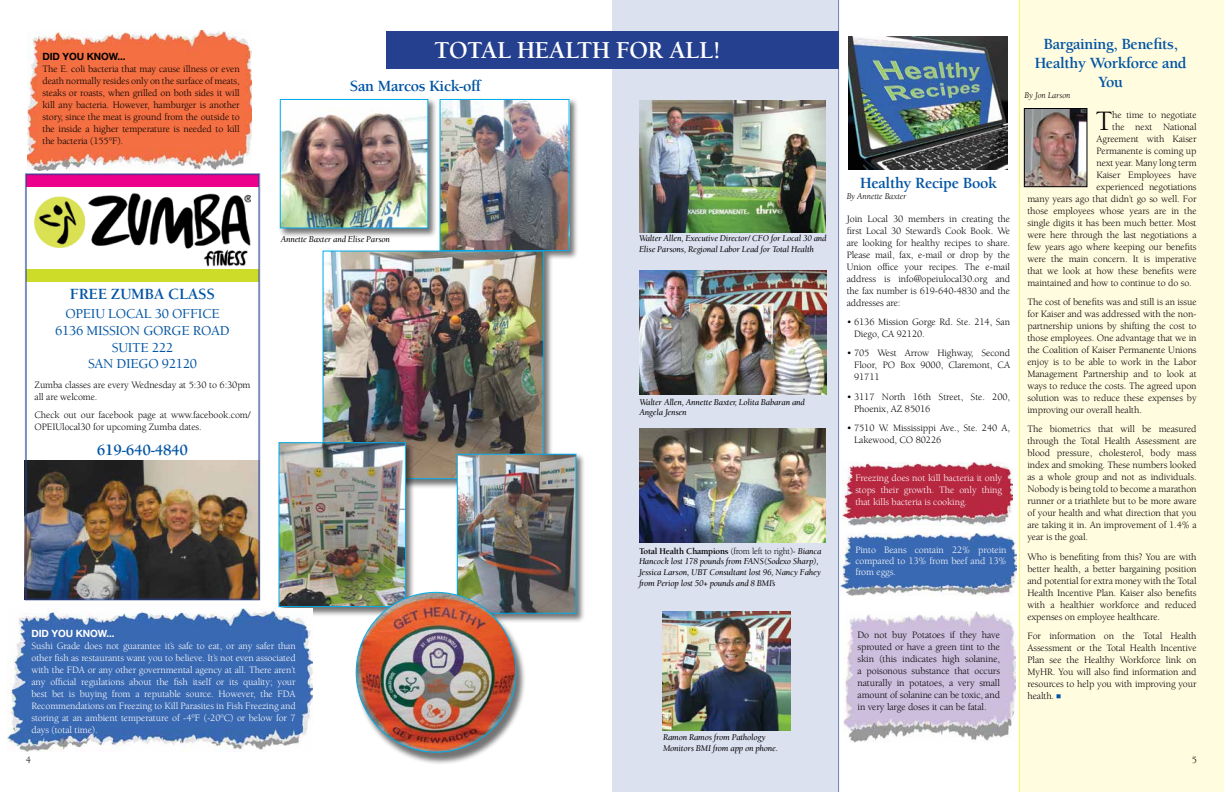
<style>
.page{position:relative;width:1224px;height:792px;background:#fff}
.page>*{position:absolute;margin:0;border:0;box-sizing:border-box;transform-origin:0 0}
.t1{font:28.9px "Berkeley Std";color:#000}
.t2{font:700 25px "Berkeley Std";letter-spacing:-.02em;color:#fff}
.t3{font:700 16px/19.2px "Berkeley Std";letter-spacing:-.02em;color:#0054a4;text-align:center}
.t4{font:500 14px/16.8px "Berkeley Std";letter-spacing:-.02em;color:#0054a4;text-align:center}
.t5{font:10px/12px "Berkeley Std";letter-spacing:-.01em;color:#000;text-align:justify}
.t6{font:10px/12px "Berkeley Std";letter-spacing:-.01em;color:#fff;text-align:justify}
.t7{font:700 10px "Helvetica Neue LT Std";letter-spacing:-.01em;color:#fff}
.t8{font:700 10px "Helvetica Neue LT Std";letter-spacing:-.01em;color:#000}
.t9{font:italic 9px/10.8px "Berkeley Std";letter-spacing:-.02em;color:#000}
.t10{font:italic 9px "Berkeley Std";letter-spacing:-.01em;color:#000}
.s1{font-weight:700;font-style:normal}
.s2{font-style:normal}
.s3{font-family:"Universal Newswith Comm Pi";font-size:8px;color:#0054a4}
</style>
<div class="page">
<div style="left:26px;top:269px;width:233px;height:13px;background:#cddc29"></div>
<div style="left:26px;top:174px;width:233px;height:13px;background:#ec008c"></div>
<img style="left:27px;top:31px;width:224px;height:139px">
<div style="left:612px;top:0;width:227px;height:792px;background:#dce1f0"></div>
<div style="left:1019px;top:0;width:205px;height:792px;background:#fffce0"></div>
<div style="left:438px;top:98px;width:141px;height:163px;background:#000;opacity:.55"></div>
<img style="left:442px;top:101px;width:126px;height:148px">
<div style="left:440px;top:99px;width:130px;height:152px;border:1px solid #00aeef"></div>
<div style="left:321px;top:249px;width:232px;height:240px;background:#000;opacity:.55"></div>
<img style="left:325px;top:253px;width:217px;height:224px">
<div style="left:323px;top:251px;width:221px;height:228px;border:1px solid #00aeef"></div>
<div style="left:278px;top:98px;width:160px;height:140px;background:#000;opacity:.55"></div>
<img style="left:282px;top:101px;width:144px;height:125px">
<div style="left:280px;top:99px;width:148px;height:129px;border:1px solid #00aeef"></div>
<img style="left:639px;top:100px;width:187px;height:132px">
<img style="left:639px;top:270px;width:188px;height:125px">
<img style="left:639px;top:428px;width:186px;height:114px">
<img style="left:662px;top:611px;width:129px;height:120px">
<div style="left:277px;top:441px;width:138px;height:176px;background:#000;opacity:.55"></div>
<img style="left:280px;top:444px;width:124px;height:161px">
<div style="left:278px;top:442px;width:128px;height:165px;border:1px solid #00aeef"></div>
<img style="left:843px;top:462px;width:169px;height:63px">
<img style="left:8px;top:608px;width:304px;height:144px">
<img style="left:35px;top:193px;width:215px;height:74px">
<div style="left:455px;top:452px;width:131px;height:171px;background:#000;opacity:.55"></div>
<img style="left:459px;top:456px;width:115px;height:156px">
<div style="left:457px;top:454px;width:119px;height:160px;border:1px solid #00aeef"></div>
<img style="left:1026px;top:110px;width:59px;height:75px">
<div style="left:1024px;top:108px;width:63px;height:79px;border:1px solid #000"></div>
<hr style="left:838px;top:0;width:1px;height:792px;background:#25408f">
<img style="left:848px;top:36px;width:160px;height:133px">
<img style="left:841px;top:533px;width:176px;height:63px">
<img style="left:844px;top:612px;width:171px;height:131px">
<div style="left:386px;top:32px;width:452px;height:37px;background:#25408f"></div>
<img style="left:24px;top:461px;width:233px;height:139px">
<div style="left:25px;top:173px;width:235px;height:427px;border:2px solid #25408f"></div>
<div style="left:355px;top:593px;width:172px;height:172px;background:#000;opacity:.55"></div>
<img style="left:356px;top:592px;width:160px;height:160px;border-radius:80px">
<p class="t8" style="left:42px;top:51px;width:85px">DID YOU KNOW...</p>
<p class="t5" style="left:42px;top:63px;width:199px">The E. coli bacteria that may cause illness or even death normally resides only on the surface of meats, steaks or roasts, when grilled on both sides it will kill any bacteria. However, hamburger is another story, since the meat is ground from the outside to the inside a higher temperature is needed to kill the bacteria (155°F).</p>
<h2 class="t2" style="left:434px;top:37px;width:288px">TOTAL HEALTH FOR ALL!</h2>
<h3 class="t3" style="left:350px;top:77px;width:132px">San Marcos Kick-off</h3>
<h3 class="t3" style="left:70px;top:285px;width:147px">FREE ZUMBA CLASS</h3>
<h3 class="t4" style="left:55px;top:306px;width:176px">OPEIU LOCAL 30 OFFICE<br>6136 MISSION GORGE ROAD<br>SUITE 222<br>SAN DIEGO 92120</h3>
<p class="t5" style="left:35px;top:380px;width:218px">Zumba classes are every Wednesday at 5:30 to 6:30pm all are welcome.</p>
<p class="t5" style="left:35px;top:410px;width:217px">Check out our facebook page at www.facebook.com/<br>OPEIUlocal30 for upcoming Zumba dates.</p>
<h3 class="t3" style="left:97px;top:440px;width:93px">619-640-4840</h3>
<p class="t9" style="left:281px;top:234px;width:111px">Annette Baxter and Elise Parson</p>
<p class="t9" style="left:639px;top:233px;width:189px">Walter Allen, Executive Director/ CFO for Local 30 and<br>Elise Parsons, Regional Labor Lead for Total Health</p>
<p class="t9" style="left:639px;top:396px;width:167px">Walter Allen, Annette Baxter, Lolita Babaran and<br>Angela Jensen</p>
<p class="t9" style="left:639px;top:546px;width:184px"><span class="s1">Total Health Champions</span> <span class="s2">(from left to right)</span>- Bianca Hancock lost 178 pounds from FANS(Sodexo Sharp), Jessica Larson, UBT Consultant lost 96, Nancy Fahey from Periop lost 50+ pounds and 8 BMI’s</p>
<p class="t7" style="left:31px;top:627px;width:85px">DID YOU KNOW...</p>
<p class="t6" style="left:31px;top:640px;width:266px">Sushi Grade does not guarantee it’s safe to eat, or any safer than other fish as restaurants want you to believe. It’s not even associated with the FDA or any other governmental agency at all. There aren’t any official regulations about the fish itself or its quality; your best bet is buying from a reputable source. However, the FDA Recommendations on Freezing to Kill Parasites in Fish Freezing and storing at an ambient temperature of -4°F (-20°C) or below for 7 days (total time).</p>
<p class="t9" style="left:663px;top:732px;width:116px">Ramon Ramos from Pathology<br>Monitors BMI from app on phone.</p>
<h3 class="t3" style="left:860px;top:174px;width:138px">Healthy Recipe Book</h3>
<p class="t10" style="left:847px;top:192px;width:61px">By Annette Baxter</p>
<p class="t5" style="left:847px;top:213px;width:165px">Join Local 30 members in creating the first Local 30 Steward’s Cook Book. We are looking for healthy recipes to share.<br>Please mail, fax, e-mail or drop by the Union office your recipes. The e-mail address is info@opeiulocal30.org and the fax number is 619-640-4830 and the addresses are:</p>
<p class="t5" style="left:854px;top:316px;width:158px;text-indent:-7px">• 6136 Mission Gorge Rd. Ste. 214, San<br>Diego, CA 92120.</p>
<p class="t5" style="left:854px;top:347px;width:158px;text-indent:-7px">• 705 West Arrow Highway, Second Floor, PO Box 9000, Claremont, CA 91711</p>
<p class="t5" style="left:854px;top:391px;width:158px;text-indent:-7px">• 3117 North 16th Street, Ste. 200,<br>Phoenix, AZ 85016</p>
<p class="t5" style="left:854px;top:422px;width:158px;text-indent:-7px">• 7510 W. Mississippi Ave., Ste. 240 A,<br>Lakewood, CO 80226</p>
<p class="t6" style="left:855px;top:472px;width:148px">Freezing does not kill bacteria it only stops their growth. The only thing that kills bacteria is cooking.</p>
<p class="t6" style="left:855px;top:545px;width:153px;line-height:11px">Pinto Beans contain 22% protein compared to 13% from beef and 13% from eggs.</p>
<p class="t5" style="left:858px;top:629px;width:144px">Do not buy Potatoes if they have sprouted or have a green tint to the skin (this indicates high solanine, a poisonous substance that occurs naturally in potatoes, a very small amount of solanine can be toxic, and in very large doses it can be fatal.</p>
<h3 class="t3" style="left:1035px;top:34px;width:154px">Bargaining, Benefits,<br>Healthy Workforce and<br>You</h3>
<p class="t10" style="left:1025px;top:90px;width:47px">By Jon Larson</p>
<h1 class="t1" style="left:1096px;top:105px;width:18px">T</h1>
<p class="t5" style="left:1112px;top:109px;width:86px">he time to negotiate</p>
<p class="t5" style="left:1112px;top:121px;width:86px">the next National</p>
<p class="t5" style="left:1096px;top:133px;width:102px">Agreement with Kaiser</p>
<p class="t5" style="left:1096px;top:145px;width:102px">Permanente is coming up</p>
<p class="t5" style="left:1096px;top:157px;width:102px">next year. Many long term</p>
<p class="t5" style="left:1096px;top:169px;width:102px">Kaiser Employees have</p>
<p class="t5" style="left:1096px;top:181px;width:102px">experienced negotiations</p>
<p class="t5" style="left:1027px;top:193px;width:171px">many years ago that didn’t go so well. For</p>
<p class="t5" style="left:1027px;top:205px;width:171px">those employees whose years are in the</p>
<p class="t5" style="left:1027px;top:217px;width:171px">single digits it has been much better. Most</p>
<p class="t5" style="left:1027px;top:229px;width:171px">were here through the last negotiations a</p>
<p class="t5" style="left:1027px;top:241px;width:171px">few years ago where keeping our benefits</p>
<p class="t5" style="left:1027px;top:253px;width:171px">were the main concern. It is imperative</p>
<p class="t5" style="left:1027px;top:265px;width:171px">that we look at how these benefits were</p>
<p class="t5" style="left:1027px;top:277px;width:166px">maintained and how to continue to do so.</p>
<p class="t5" style="left:1027px;top:296px;width:171px">The cost of benefits was and still is an issue for Kaiser and was addressed with the non&shy;partnership unions by shifting the cost to those employees. One advantage that we in the Coalition of Kaiser Permanente Unions enjoy is to be able to work in the Labor Management Partnership and to look at ways to reduce the costs. The agreed upon solution was to reduce these expenses by improving our overall health.</p>
<p class="t5" style="left:1027px;top:423px;width:171px">The biometrics that will be measured through the Total Health Assessment are blood pressure, cholesterol, body mass index and smoking. These numbers looked as a whole group and not as individuals.<br>Nobody is being told to become a marathon runner or a triathlete but to be more aware of your health and what direction that you are taking it in. An improvement of 1.4% a year is the goal.</p>
<p class="t5" style="left:1027px;top:551px;width:171px">Who is benefiting from this? You are with better health, a better bargaining position and potential for extra money with the Total Health Incentive Plan. Kaiser also benefits with a healthier workforce and reduced expenses on employee healthcare.</p>
<p class="t5" style="left:1027px;top:630px;width:171px">For information on the Total Health Assessment or the Total Health Incentive Plan see the Healthy Workforce link on MyHR. You will also find information and resources to help you with improving your health. <span class="s3">n</span></p>
<p class="t5" style="left:26px;top:754px;width:7px">4</p>
<p class="t5" style="left:1192px;top:754px;width:7px">5</p>
</div>
